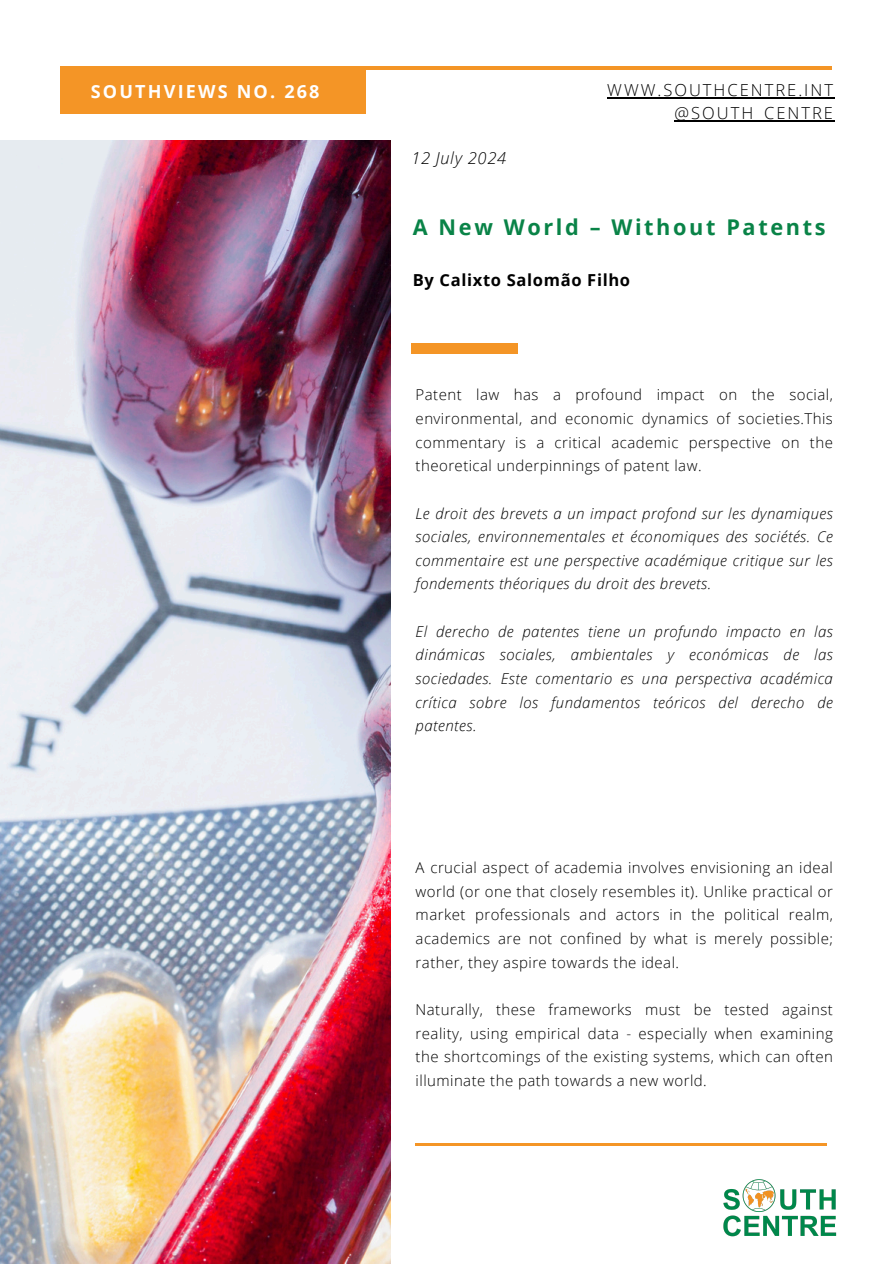
<style>
.page{position:relative;width:894px;height:1264px;background:#fff}
.page>*{position:absolute;margin:0;border:0;box-sizing:border-box;transform-origin:0 0}
.t1{font:700 21.75px "Open Sans";letter-spacing:.12em;color:#098347}
.t2{font:700 18px "Open Sans";letter-spacing:.12em;color:#fff}
.t3{font:300 16.5px/22.5px "Open Sans";letter-spacing:.12em;color:#000;text-align:right}
.t4{font:700 16.5px "Open Sans";letter-spacing:.04em;color:#000}
.t5{font:italic 300 16.5px "Open Sans";letter-spacing:.04em;color:#000}
.t6{font:300 15px/23.7px "Open Sans";letter-spacing:.03em;color:#000;text-align:justify}
.t7{font:italic 300 15px/23.7px "Open Sans";letter-spacing:.03em;color:#000;text-align:justify}
</style>
<div class="page">
<hr style="left:61px;top:66px;width:770px;height:4px;background:#f49526">
<div style="left:61px;top:66px;width:304px;height:47px;background:#f49526"></div>
<img style="left:0;top:141px;width:390px;height:1121px">
<div style="left:411px;top:343px;width:106px;height:10px;background:#f49526"></div>
<img style="left:723px;top:1179px;width:114px;height:58px">
<hr style="left:415px;top:1143px;width:411px;height:2px;background:#f49526">
<hr style="left:607px;top:97px;width:227px;height:2px;background:#000">
<hr style="left:674px;top:120px;width:160px;height:1px;background:#000">
<h4 class="t2" style="left:91px;top:78px;width:230px">SOUTHVIEWS NO. 268</h4>
<p class="t3" style="left:607px;top:79px;width:227px">WWW.SOUTHCENTRE.INT @SOUTH_CENTRE</p>
<p class="t5" style="left:411px;top:146px;width:96px">12 July 2024</p>
<p class="t1" style="left:412px;top:212px;width:414px">A New World – Without Patents</p>
<p class="t4" style="left:412px;top:268px;width:219px">By Calixto Salomão Filho</p>
<h2 class="t6" style="left:415px;top:383px;width:418px">Patent law has a profound impact on the social, environmental, and economic dynamics of societies.This commentary is a critical academic perspective on the theoretical underpinnings of patent law.</h2>
<p class="t7" style="left:415px;top:501px;width:418px">Le droit des brevets a un impact profond sur les dynamiques sociales, environnementales et économiques des sociétés. Ce commentaire est une perspective académique critique sur les fondements théoriques du droit des brevets.</p>
<h3 class="t7" style="left:415px;top:619px;width:418px">El derecho de patentes tiene un profundo impacto en las dinámicas sociales, ambientales y económicas de las sociedades. Este comentario es una perspectiva académica crítica sobre los fundamentos teóricos del derecho de patentes.</h3>
<h5 class="t6" style="left:415px;top:855px;width:418px">A crucial aspect of academia involves envisioning an ideal world (or one that closely resembles it). Unlike practical or market professionals and actors in the political realm, academics are not confined by what is merely possible; rather, they aspire towards the ideal.</h5>
<h1 class="t6" style="left:415px;top:997px;width:418px">Naturally, these frameworks must be tested against reality, using empirical data - especially when examining the shortcomings of the existing systems, which can often illuminate the path towards a new world.</h1>
</div>
